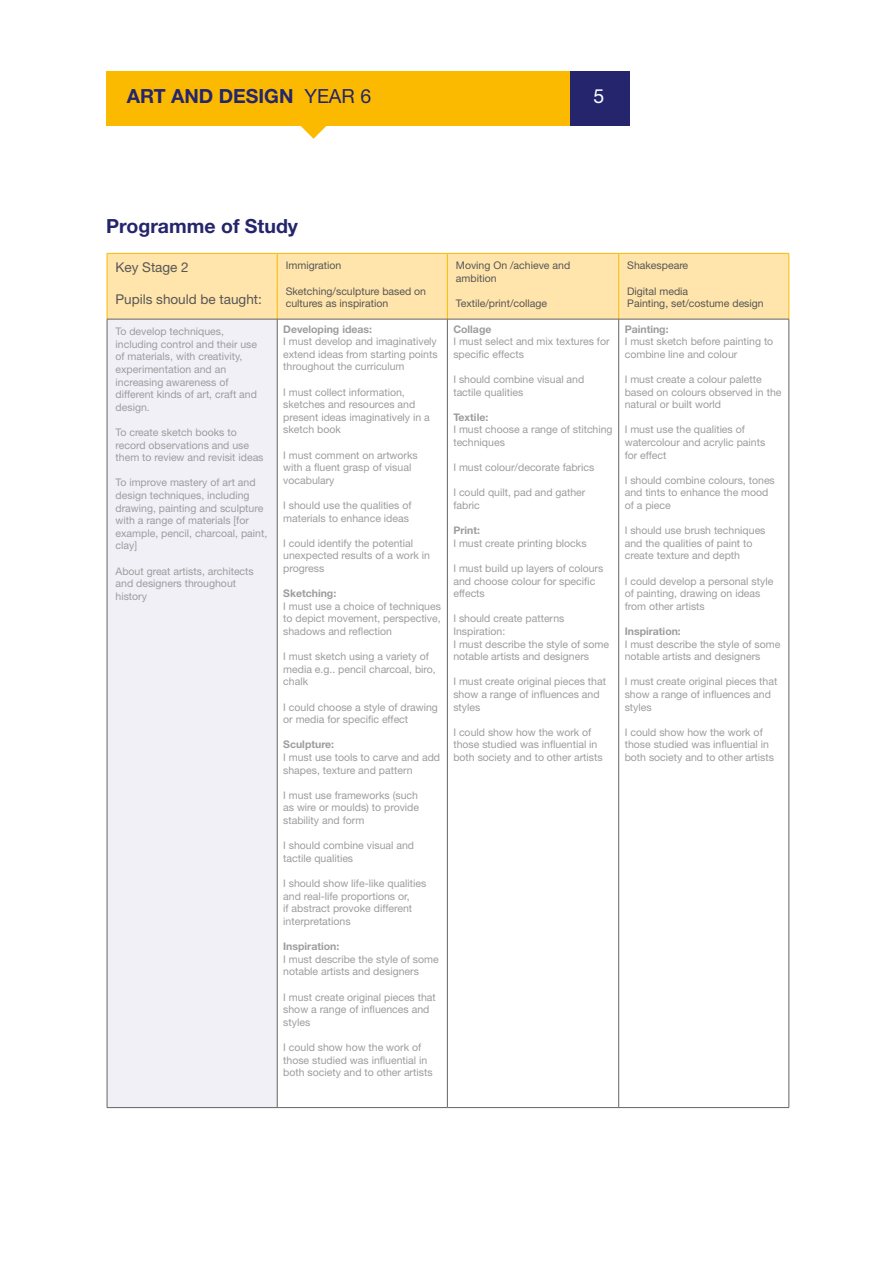
<style>
.page{position:relative;width:893px;height:1263px;background:#fff}
.page>*{position:absolute;margin:0;border:0;box-sizing:border-box;transform-origin:0 0}
.t1{font:700 19.5px "Helvetica Neue LT Std";color:#24256c}
.t2{font:19.5px "Helvetica Neue LT Std";color:#fff}
.t3{font:13.5px "Helvetica Neue LT Std";color:#575756}
.t4{font:10.5px/12.6px "Helvetica Neue LT Std";color:#9d9d9d}
.t5{font:10.5px/12.6px "Helvetica Neue LT Std";color:#575756}
.t6{font:700 10.5px "Helvetica Neue LT Std";color:#9d9d9d}
.s1{font-weight:400}
</style>
<div class="page">
<div style="left:106px;top:71px;width:465px;height:55px;background:#fbba00"></div>
<svg style="left:301px;top:126px;width:26px;height:13px"></svg>
<div style="left:570px;top:71px;width:60px;height:55px;background:#24256c"></div>
<div style="left:108px;top:254px;width:680px;height:65px;background:#ffe4ab"></div>
<div style="left:107px;top:319px;width:170px;height:788px;background:#f1f0f7"></div>
<hr style="left:107px;top:253px;width:170px;height:1px;background:#fbba00">
<hr style="left:107px;top:254px;width:1px;height:65px;background:#fbba00">
<hr style="left:277px;top:253px;width:170px;height:1px;background:#fbba00">
<hr style="left:277px;top:254px;width:1px;height:65px;background:#fbba00">
<hr style="left:447px;top:253px;width:172px;height:1px;background:#fbba00">
<hr style="left:447px;top:254px;width:1px;height:65px;background:#fbba00">
<hr style="left:619px;top:253px;width:170px;height:1px;background:#fbba00">
<hr style="left:618px;top:254px;width:1px;height:65px;background:#fbba00">
<hr style="left:788px;top:254px;width:1px;height:65px;background:#fbba00">
<hr style="left:107px;top:319px;width:170px;height:1px;background:#646463">
<hr style="left:107px;top:319px;width:1px;height:788px;background:#646463">
<hr style="left:277px;top:319px;width:170px;height:1px;background:#646463">
<hr style="left:277px;top:319px;width:1px;height:788px;background:#646463">
<hr style="left:447px;top:319px;width:172px;height:1px;background:#646463">
<hr style="left:447px;top:319px;width:1px;height:788px;background:#646463">
<hr style="left:619px;top:319px;width:170px;height:1px;background:#646463">
<hr style="left:618px;top:319px;width:1px;height:788px;background:#646463">
<hr style="left:789px;top:319px;width:1px;height:788px;background:#646463">
<hr style="left:107px;top:1107px;width:170px;height:1px;background:#646463">
<hr style="left:277px;top:1107px;width:170px;height:1px;background:#646463">
<hr style="left:447px;top:1107px;width:172px;height:1px;background:#646463">
<hr style="left:619px;top:1107px;width:170px;height:1px;background:#646463">
<h1 class="t1" style="left:127px;top:84px;width:246px">ART AND DESIGN <span class="s1">YEAR 6</span></h1>
<h1 class="t2" style="left:593px;top:85px;width:12px">5</h1>
<h1 class="t1" style="left:106px;top:214px;width:193px">Programme of Study</h1>
<p class="t3" style="left:116px;top:259px;width:75px">Key Stage 2</p>
<p class="t3" style="left:116px;top:291px;width:148px">Pupils should be taught:</p>
<p class="t5" style="left:286px;top:259px;width:57px">Immigration</p>
<p class="t5" style="left:286px;top:284px;width:142px">Sketching/sculpture based on cultures as inspiration</p>
<p class="t5" style="left:456px;top:259px;width:116px">Moving On /achieve and ambition</p>
<p class="t5" style="left:456px;top:297px;width:93px">Textile/print/collage</p>
<p class="t5" style="left:627px;top:259px;width:63px">Shakespeare</p>
<p class="t5" style="left:627px;top:284px;width:138px">Digital media<br>Painting, set/costume design</p>
<p class="t4" style="left:116px;top:325px;width:143px">To develop techniques, including control and their use of materials, with creativity, experimentation and an increasing awareness of different kinds of art, craft and design.</p>
<p class="t4" style="left:116px;top:426px;width:149px">To create sketch books to record observations and use them to review and revisit ideas</p>
<p class="t4" style="left:116px;top:476px;width:153px">To improve mastery of art and design techniques, including drawing, painting and sculpture with a range of materials [for example, pencil, charcoal, paint, clay]</p>
<p class="t4" style="left:116px;top:564px;width:140px">About great artists, architects and designers throughout history</p>
<p class="t6" style="left:283px;top:322px;width:90px">Developing ideas:</p>
<p class="t4" style="left:283px;top:335px;width:156px;text-align:justify">I must develop and imaginatively extend ideas from starting points throughout the curriculum</p>
<p class="t4" style="left:283px;top:385px;width:148px">I must collect information, sketches and resources and present ideas imaginatively in a sketch book</p>
<p class="t4" style="left:283px;top:448px;width:136px">I must comment on artworks with a fluent grasp of visual vocabulary</p>
<p class="t4" style="left:283px;top:499px;width:130px">I should use the qualities of materials to enhance ideas</p>
<p class="t4" style="left:283px;top:537px;width:148px">I could identify the potential unexpected results of a work in progress</p>
<p class="t6" style="left:283px;top:587px;width:55px">Sketching:</p>
<p class="t4" style="left:283px;top:600px;width:159px;text-align:justify">I must use a choice of techniques to depict movement, perspective, shadows and reflection</p>
<p class="t4" style="left:283px;top:650px;width:154px">I must sketch using a variety of media e.g.. pencil charcoal, biro, chalk</p>
<p class="t4" style="left:283px;top:700px;width:156px">I could choose a style of drawing or media for specific effect</p>
<p class="t6" style="left:283px;top:738px;width:52px">Sculpture:</p>
<p class="t4" style="left:283px;top:751px;width:158px">I must use tools to carve and add shapes, texture and pattern</p>
<p class="t4" style="left:283px;top:789px;width:137px;text-align:justify">I must use frameworks (such as wire or moulds) to provide stability and form</p>
<p class="t4" style="left:283px;top:839px;width:132px">I should combine visual and tactile qualities</p>
<p class="t4" style="left:283px;top:877px;width:145px">I should show life-like qualities and real-life proportions or,<br>if abstract provoke different interpretations</p>
<p class="t6" style="left:283px;top:940px;width:58px">Inspiration:</p>
<p class="t4" style="left:283px;top:952px;width:157px">I must describe the style of some notable artists and designers</p>
<p class="t4" style="left:283px;top:990px;width:154px">I must create original pieces that show a range of influences and styles</p>
<p class="t4" style="left:283px;top:1041px;width:151px">I could show how the work of those studied was influential in both society and to other artists</p>
<p class="t6" style="left:453px;top:322px;width:40px">Collage</p>
<p class="t4" style="left:453px;top:335px;width:158px">I must select and mix textures for specific effects</p>
<p class="t4" style="left:453px;top:373px;width:132px">I should combine visual and tactile qualities</p>
<p class="t6" style="left:453px;top:411px;width:36px">Textile:</p>
<p class="t4" style="left:453px;top:423px;width:161px">I must choose a range of stitching techniques</p>
<p class="t4" style="left:453px;top:461px;width:142px">I must colour/decorate fabrics</p>
<p class="t4" style="left:453px;top:486px;width:134px">I could quilt, pad and gather fabric</p>
<p class="t6" style="left:453px;top:524px;width:28px">Print:</p>
<p class="t4" style="left:453px;top:537px;width:135px">I must create printing blocks</p>
<p class="t4" style="left:453px;top:562px;width:151px">I must build up layers of colours and choose colour for specific effects</p>
<p class="t4" style="left:453px;top:612px;width:157px">I should create patterns<br>Inspiration:<br>I must describe the style of some notable artists and designers</p>
<p class="t4" style="left:453px;top:675px;width:154px">I must create original pieces that show a range of influences and styles</p>
<p class="t4" style="left:453px;top:726px;width:151px">I could show how the work of those studied was influential in both society and to other artists</p>
<p class="t6" style="left:625px;top:322px;width:45px">Painting:</p>
<p class="t4" style="left:625px;top:335px;width:150px">I must sketch before painting to combine line and colour</p>
<p class="t4" style="left:625px;top:373px;width:158px">I must create a colour palette based on colours observed in the natural or built world</p>
<p class="t4" style="left:625px;top:423px;width:142px">I must use the qualities of watercolour and acrylic paints for effect</p>
<p class="t4" style="left:625px;top:474px;width:152px">I should combine colours, tones and tints to enhance the mood of a piece</p>
<p class="t4" style="left:625px;top:524px;width:142px">I should use brush techniques and the qualities of paint to create texture and depth</p>
<p class="t4" style="left:625px;top:574px;width:150px">I could develop a personal style of painting, drawing on ideas from other artists</p>
<p class="t6" style="left:625px;top:625px;width:58px">Inspiration:</p>
<p class="t4" style="left:625px;top:637px;width:157px">I must describe the style of some notable artists and designers</p>
<p class="t4" style="left:625px;top:675px;width:154px">I must create original pieces that show a range of influences and styles</p>
<p class="t4" style="left:625px;top:726px;width:151px">I could show how the work of those studied was influential in both society and to other artists</p>
</div>
